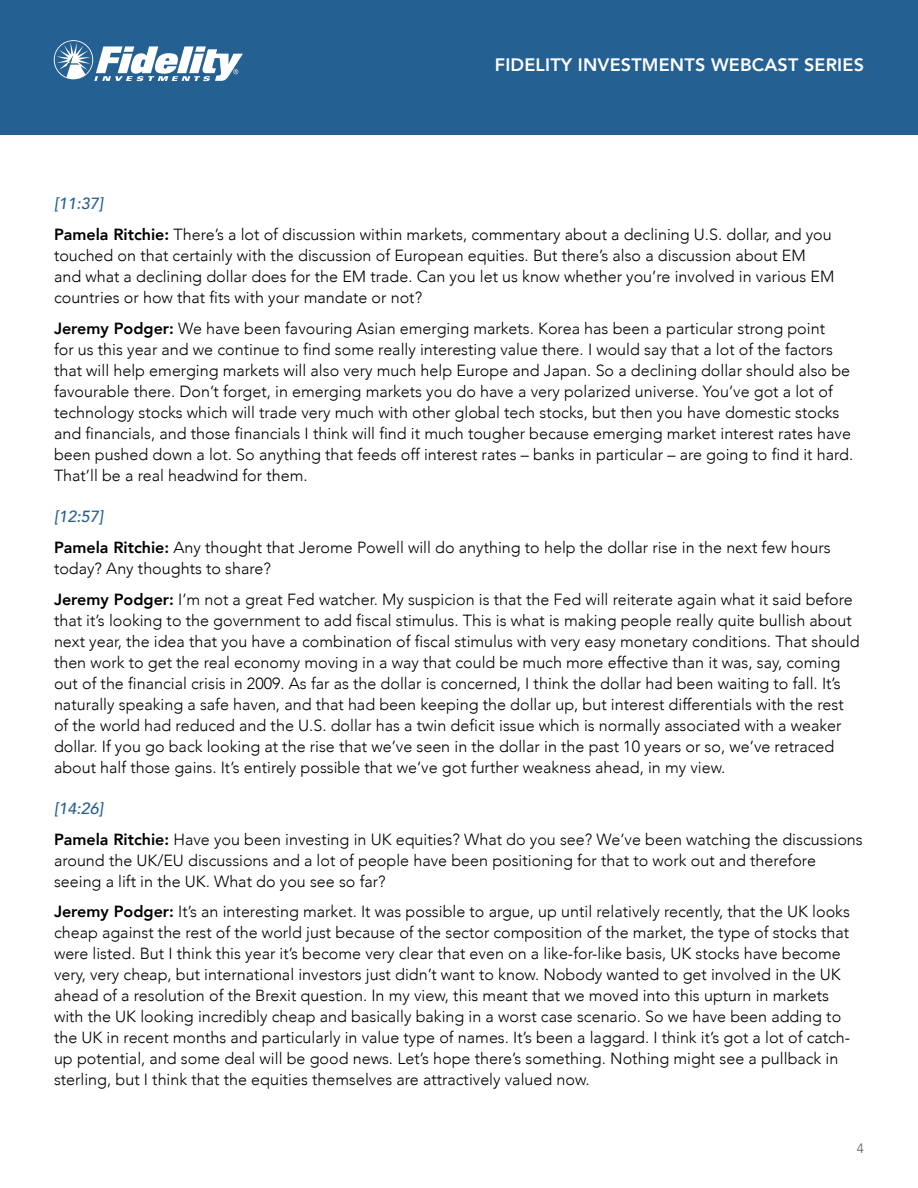
<style>
.page{position:relative;width:918px;height:1188px;background:#fff}
.page>*{position:absolute;margin:0;border:0;box-sizing:border-box;transform-origin:0 0}
.t1{font:800 18px "Avenir";letter-spacing:.01em;color:#fff}
.t2{font:300 16.2px/21px "Avenir";color:#000}
.t3{font:300 13.5px "Avenir";color:#58595b}
.s1{font-weight:500;font-style:italic;color:#256093}
.s2{font-weight:800}
</style>
<div class="page">
<div style="left:0;top:0;width:918px;height:135px;background:#256093"></div>
<svg style="left:54px;top:40px;width:189px;height:41px"></svg>
<p class="t1" style="left:495px;top:50px;width:371px">FIDELITY INVESTMENTS WEBCAST SERIES</p>
<p class="t2" style="left:54px;top:189px;width:779px;line-height:30.8px"><span class="s1">[11:37]<br></span><span class="s2">Pamela Ritchie:</span> There’s a lot of discussion within markets, commentary about a declining U.S. dollar, and you</p>
<p class="t2" style="left:54px;top:245px;width:782px">touched on that certainly with the discussion of European equities. But there’s also a discussion about EM and what a declining dollar does for the EM trade. Can you let us know whether you’re involved in various EM countries or how that fits with your mandate or not?</p>
<p class="t2" style="left:54px;top:318px;width:801px"><span class="s2">Jeremy Podger:</span> We have been favouring Asian emerging markets. Korea has been a particular strong point<br>for us this year and we continue to find some really interesting value there. I would say that a lot of the factors that will help emerging markets will also very much help Europe and Japan. So a declining dollar should also be favourable there. Don’t forget, in emerging markets you do have a very polarized universe. You’ve got a lot of technology stocks which will trade very much with other global tech stocks, but then you have domestic stocks and financials, and those financials I think will find it much tougher because emerging market interest rates have been pushed down a lot. So anything that feeds off interest rates – banks in particular – are going to find it hard.<br>That’ll be a real headwind for them.</p>
<p class="t2" style="left:54px;top:501px;width:778px;line-height:30.8px"><span class="s1">[12:57]<br></span><span class="s2">Pamela Ritchie:</span> Any thought that Jerome Powell will do anything to help the dollar rise in the next few hours</p>
<p class="t2" style="left:54px;top:553px;width:800px;line-height:30.8px">today? Any thoughts to share?<br><span class="s2">Jeremy Podger:</span> I’m not a great Fed watcher. My suspicion is that the Fed will reiterate again what it said before</p>
<p class="t2" style="left:54px;top:610px;width:807px">that it’s looking to the government to add fiscal stimulus. This is what is making people really quite bullish about next year, the idea that you have a combination of fiscal stimulus with very easy monetary conditions. That should then work to get the real economy moving in a way that could be much more effective than it was, say, coming out of the financial crisis in 2009. As far as the dollar is concerned, I think the dollar had been waiting to fall. It’s naturally speaking a safe haven, and that had been keeping the dollar up, but interest differentials with the rest of the world had reduced and the U.S. dollar has a twin deficit issue which is normally associated with a weaker dollar. If you go back looking at the rise that we’ve seen in the dollar in the past 10 years or so, we’ve retraced about half those gains. It’s entirely possible that we’ve got further weakness ahead, in my view.</p>
<p class="t2" style="left:54px;top:793px;width:810px;line-height:30.8px"><span class="s1">[14:26]<br></span><span class="s2">Pamela Ritchie:</span> Have you been investing in UK equities? What do you see? We’ve been watching the discussions</p>
<p class="t2" style="left:54px;top:850px;width:764px">around the UK/EU discussions and a lot of people have been positioning for that to work out and therefore seeing a lift in the UK. What do you see so far?</p>
<p class="t2" style="left:54px;top:901px;width:798px"><span class="s2">Jeremy Podger:</span> It’s an interesting market. It was possible to argue, up until relatively recently, that the UK looks cheap against the rest of the world just because of the sector composition of the market, the type of stocks that were listed. But I think this year it’s become very clear that even on a like-for-like basis, UK stocks have become very, very cheap, but international investors just didn’t want to know. Nobody wanted to get involved in the UK ahead of a resolution of the Brexit question. In my view, this meant that we moved into this upturn in markets with the UK looking incredibly cheap and basically baking in a worst case scenario. So we have been adding to the UK in recent months and particularly in value type of names. It’s been a laggard. I think it’s got a lot of catch&shy;up potential, and some deal will be good news. Let’s hope there’s something. Nothing might see a pullback in sterling, but I think that the equities themselves are attractively valued now.</p>
<p class="t3" style="left:857px;top:1140px;width:9px">4</p>
</div>
